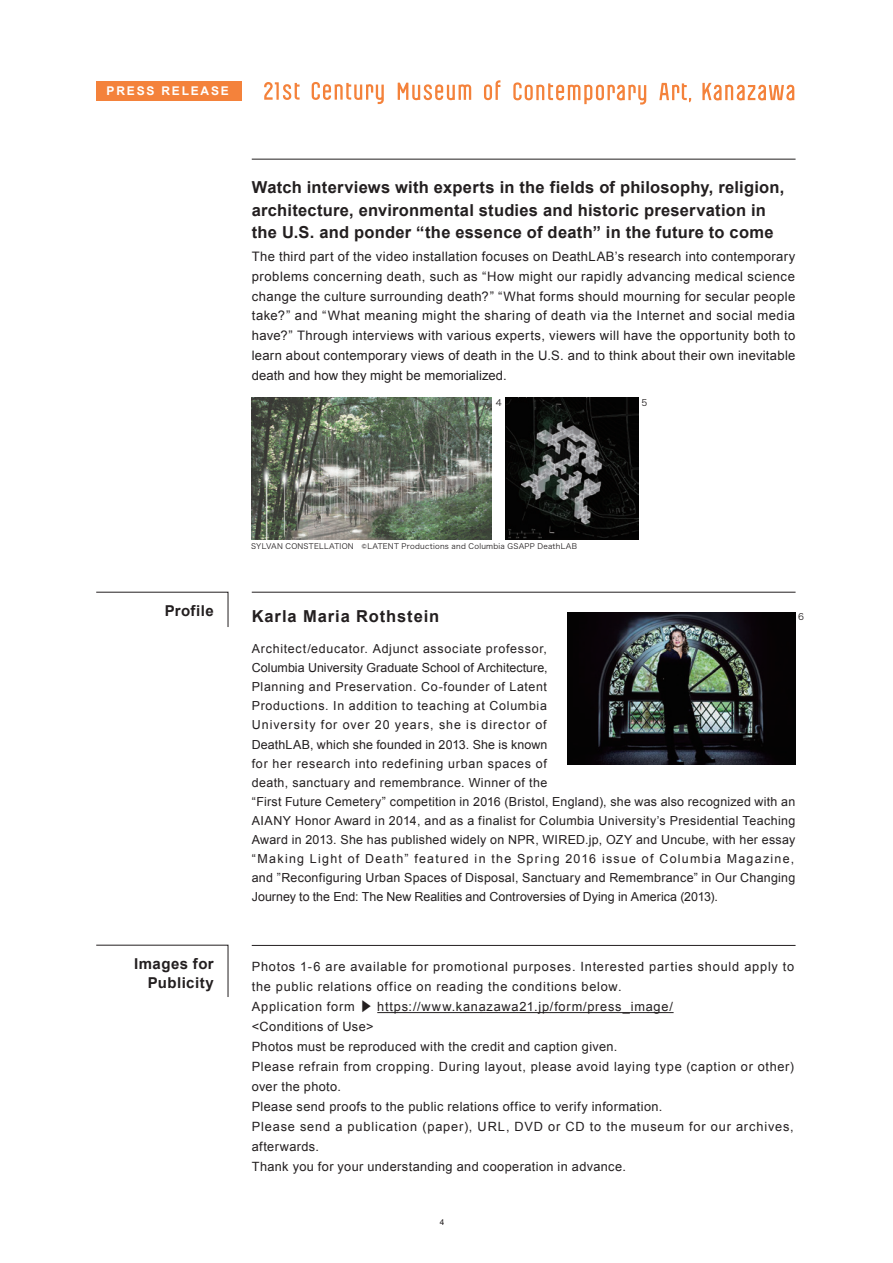
<style>
.page{position:relative;width:893px;height:1263px;background:#fff}
.page>*{position:absolute;margin:0;border:0;box-sizing:border-box;transform-origin:0 0}
.t1{font:700 16.5px/22.5px "Arial";letter-spacing:.015em;color:#231f20}
.t2{font:700 16.5px "Arial";letter-spacing:.055em;color:#231f20}
.t3{font:700 15px/19.5px "Arial";letter-spacing:.03em;color:#231f20;text-align:right}
.t4{font:13.05px/20px "Arial";letter-spacing:.01em;color:#231f20;text-align:justify}
.t5{font:12.75px/20px "Arial";letter-spacing:.055em;color:#231f20}
.t6{font:12.45px/19px "Arial";letter-spacing:.03em;color:#231f20}
.t7{font:700 12px "Arial";letter-spacing:.15em;color:#fff}
.t8{font:9px "Hira Kaku Pro W3";color:#231f20}
.t9{font:8.25px "Arial";color:#231f20}
.t10{font:7.5px "Hira Kaku Pro W3";letter-spacing:.035em;color:#231f20}
.s1{font-size:9.75px}
.s2{font-family:"Hira Kaku Pro W3"}
</style>
<div class="page">
<hr style="left:377px;top:1012px;width:297px;height:1px;background:#231f20">
<hr style="left:252px;top:945px;width:543px;height:1px;background:#231f20">
<svg style="left:96px;top:945px;width:132px;height:52px"></svg>
<hr style="left:252px;top:592px;width:543px;height:1px;background:#231f20">
<svg style="left:96px;top:592px;width:132px;height:35px"></svg>
<hr style="left:252px;top:159px;width:543px;height:1px;background:#231f20">
<img style="left:251px;top:398px;width:241px;height:141px">
<img style="left:505px;top:398px;width:133px;height:141px">
<img style="left:568px;top:612px;width:227px;height:152px">
<svg style="left:312px;top:82px;width:72px;height:22px"></svg>
<svg style="left:264px;top:82px;width:36px;height:18px"></svg>
<svg style="left:484px;top:80px;width:16px;height:20px"></svg>
<svg style="left:398px;top:83px;width:73px;height:17px"></svg>
<svg style="left:659px;top:83px;width:32px;height:19px"></svg>
<svg style="left:513px;top:82px;width:133px;height:23px"></svg>
<svg style="left:702px;top:83px;width:92px;height:17px"></svg>
<div style="left:96px;top:81px;width:146px;height:19px;background:#f4823b"></div>
<p class="t7" style="left:107px;top:83px;width:124px">PRESS RELEASE</p>
<h1 class="t1" style="left:252px;top:177px;width:534px">Watch interviews with experts in the fields of philosophy, religion, architecture, environmental studies and historic preservation in the U.S. and ponder “the essence of death” in the future to come</h1>
<p class="t4" style="left:252px;top:246px;width:545px">The third part of the video installation focuses on DeathLAB’s research into contemporary problems concerning death, such as “How might our rapidly advancing medical science change the culture surrounding death?” “What forms should mourning for secular people take?” and “What meaning might the sharing of death via the Internet and social media have?” Through interviews with various experts, viewers will have the opportunity both to learn about contemporary views of death in the U.S. and to think about their own inevitable death and how they might be memorialized.</p>
<p class="t8" style="left:496px;top:394px;width:7px">4</p>
<p class="t8" style="left:641px;top:394px;width:7px">5</p>
<p class="t10" style="left:251px;top:540px;width:327px">SYLVAN CONSTELLATION　<span class="s1">©</span>LATENT Productions and Columbia GSAPP DeathLAB</p>
<p class="t3" style="left:165px;top:601px;width:51px">Profile</p>
<h1 class="t2" style="left:252px;top:605px;width:189px">Karla Maria Rothstein</h1>
<p class="t8" style="left:798px;top:609px;width:7px">6</p>
<p class="t3" style="left:134px;top:954px;width:81px">Images for<br>Publicity</p>
<p class="t6" style="left:252px;top:639px;width:545px">Architect/educator. Adjunct associate professor,<br>Columbia University Graduate School of Architecture,<br>Planning and Preservation. Co-founder of Latent<br>Productions. In addition to teaching at Columbia<br>University for over 20 years, she is director of<br>DeathLAB, which she founded in 2013. She is known<br>for her research into redefining urban spaces of<br>death, sanctuary and remembrance. Winner of the<br>“First Future Cemetery” competition in 2016 (Bristol, England), she was also recognized with an AIANY Honor Award in 2014, and as a finalist for Columbia University’s Presidential Teaching Award in 2013. She has published widely on NPR, WIRED.jp, OZY and Uncube, with her essay “Making Light of Death” featured in the Spring 2016 issue of Columbia Magazine, and ”Reconfiguring Urban Spaces of Disposal, Sanctuary and Remembrance” in Our Changing Journey to the End: The New Realities and Controversies of Dying in America (2013).</p>
<p class="t5" style="left:252px;top:957px;width:544px">Photos 1-6 are available for promotional purposes. Interested parties should apply to the public relations office on reading the conditions below.<br>Application form <span class="s2">▶</span> https://www.kanazawa21.jp/form/press_image/<br>&lt;Conditions of Use&gt;<br>Photos must be reproduced with the credit and caption given.<br>Please refrain from cropping. During layout, please avoid laying type (caption or other) over the photo.<br>Please send proofs to the public relations office to verify information.<br>Please send a publication (paper), URL, DVD or CD to the museum for our archives, afterwards.<br>Thank you for your understanding and cooperation in advance.</p>
<p class="t9" style="left:440px;top:1216px;width:6px">4</p>
</div>
